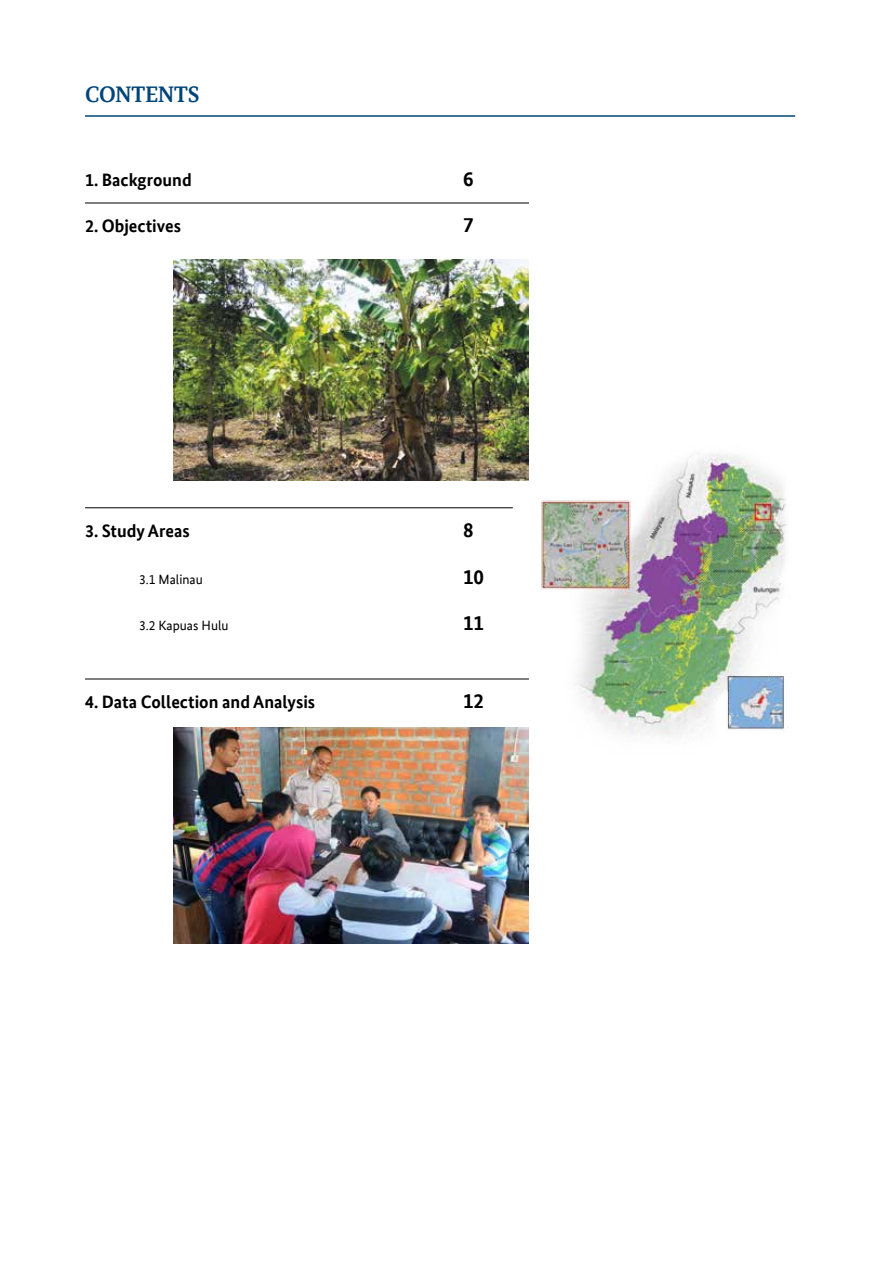
<style>
.page{position:relative;width:893px;height:1263px;background:#fff}
.page>*{position:absolute;margin:0;border:0;box-sizing:border-box;transform-origin:0 0}
.t1{font:700 22.5px "Bundes Serif Office T";letter-spacing:-.015em;color:#004579}
.t2{font:700 21px "Bundes Sans Office T";color:#000}
.t3{font:700 18px "Bundes Sans Office T";color:#000}
.t4{font:13.5px "Bundes Sans Office T";color:#000}
</style>
<div class="page">
<hr style="left:85px;top:115px;width:710px;height:2px;background:#004579">
<hr style="left:85px;top:203px;width:444px;height:1px;background:#000">
<img style="left:174px;top:259px;width:355px;height:221px">
<img style="left:174px;top:727px;width:355px;height:216px">
<img style="left:541px;top:453px;width:246px;height:283px">
<hr style="left:85px;top:507px;width:428px;height:1px;background:#000">
<hr style="left:85px;top:679px;width:444px;height:1px;background:#000">
<p class="t1" style="left:85px;top:82px;width:113px">CONTENTS</p>
<p class="t3" style="left:85px;top:169px;width:108px">1. Background</p>
<p class="t2" style="left:463px;top:166px;width:12px">6</p>
<p class="t3" style="left:85px;top:216px;width:98px">2. Objectives</p>
<p class="t2" style="left:463px;top:213px;width:12px">7</p>
<p class="t3" style="left:85px;top:520px;width:106px">3. Study Areas</p>
<p class="t2" style="left:463px;top:518px;width:12px">8</p>
<p class="t4" style="left:139px;top:571px;width:65px">3.1 Malinau</p>
<p class="t2" style="left:463px;top:564px;width:22px">10</p>
<p class="t4" style="left:139px;top:618px;width:91px">3.2 Kapuas Hulu</p>
<p class="t2" style="left:463px;top:610px;width:22px">11</p>
<p class="t3" style="left:85px;top:692px;width:232px">4. Data Collection and Analysis</p>
<p class="t2" style="left:463px;top:689px;width:22px">12</p>
</div>
